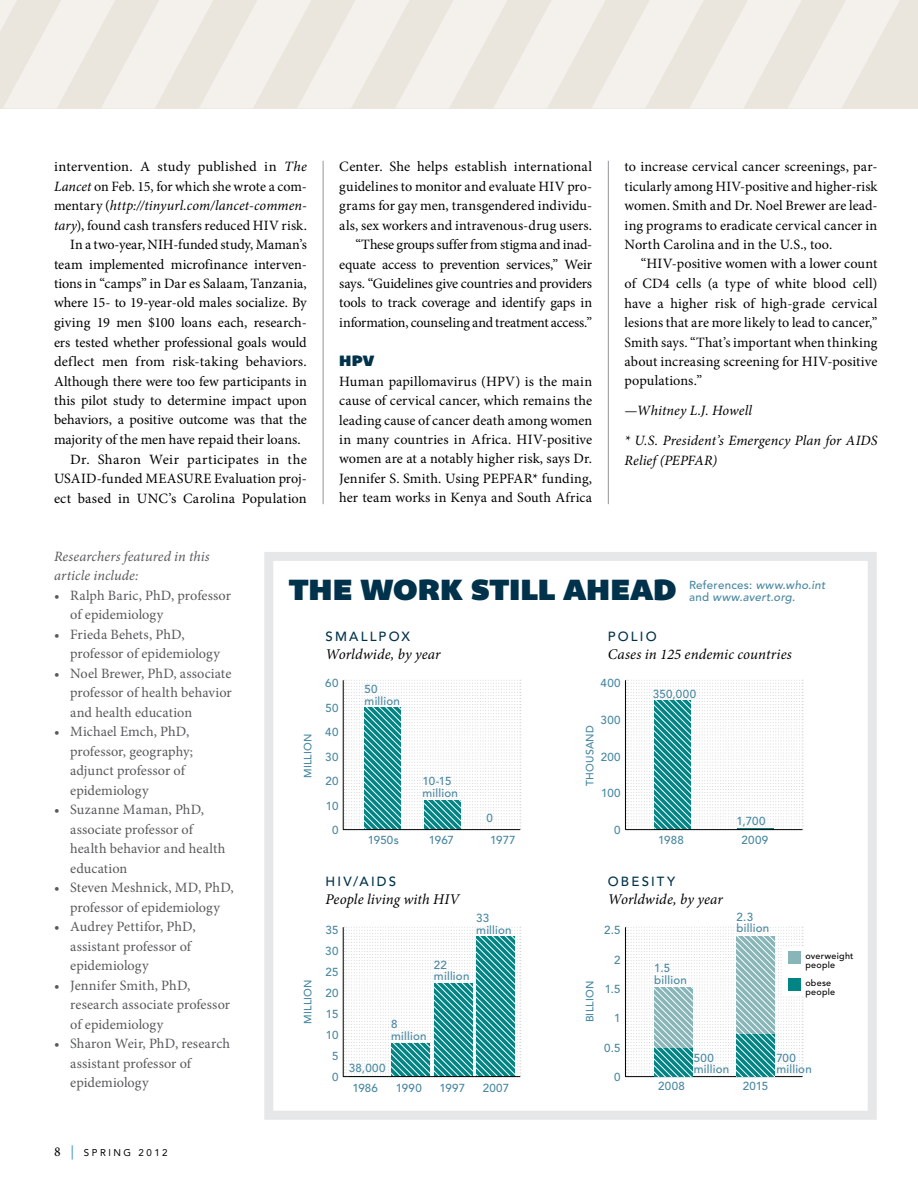
<style>
.page{position:relative;width:918px;height:1188px;background:#fff}
.page>*{position:absolute;margin:0;border:0;box-sizing:border-box;transform-origin:0 0}
.t1{font:30px "Bemio";color:#00324b}
.t2{font:15.3px "Bemio";color:#00324b}
.t3{font:italic 14.85px "Minion Pro";letter-spacing:.005em;color:#000}
.t4{font:14.25px/19.5px "Minion Pro";letter-spacing:.005em;color:#000;text-align:justify}
.t5{font:14.25px/19.5px "Minion Pro";letter-spacing:.005em;color:#58595b}
.t6{font:italic 14.25px/30px "Minion Pro";letter-spacing:.005em;color:#000}
.t7{font:italic 14.25px/19.5px "Minion Pro";letter-spacing:.005em;color:#58595b}
.t8{font:500 13.2px "Avenir";letter-spacing:.16em;color:#00324b}
.t9{font:500 11.55px/11.6px "Avenir";letter-spacing:.02em;color:#4787a1}
.t10{font:italic 500 11.55px/12px "Avenir";letter-spacing:.025em;color:#4787a1}
.t11{font:500 10.5px "Avenir";letter-spacing:.02em;color:#4787a1}
.t12{font:9.75px "Avenir";letter-spacing:.25em;color:#000}
.t13{font:500 9px/9px "Avenir";letter-spacing:.03em;color:#000}
.s1{font-style:italic}
.s2{font-style:normal}
.s3{font-family:"Minion Pro";font-size:14.25px}
.s4{font-family:"Minion Pro";font-weight:600;font-size:14.25px;color:#56a0d3}
</style>
<div class="page">
<div style="left:264px;top:552px;width:613px;height:568px;border:9px solid #e6e7e8"></div>
<hr style="left:608px;top:161px;width:1px;height:343px;background:#939598">
<hr style="left:323px;top:161px;width:1px;height:343px;background:#939598">
<svg style="left:0;top:0;width:907px;height:108px;background:#efebe6"></svg>
<svg style="left:344px;top:680px;width:177px;height:151px"></svg>
<hr style="left:343px;top:680px;width:1px;height:150px;background:#000">
<hr style="left:343px;top:829px;width:177px;height:1px;background:#000">
<hr style="left:625px;top:680px;width:1px;height:150px;background:#000">
<hr style="left:343px;top:927px;width:1px;height:150px;background:#000">
<hr style="left:625px;top:927px;width:1px;height:150px;background:#000">
<svg style="left:626px;top:680px;width:177px;height:150px"></svg>
<hr style="left:625px;top:829px;width:177px;height:1px;background:#000">
<svg style="left:344px;top:927px;width:177px;height:150px"></svg>
<hr style="left:343px;top:1076px;width:177px;height:1px;background:#000">
<svg style="left:626px;top:927px;width:177px;height:150px"></svg>
<div style="left:783px;top:947px;width:23px;height:48px;background:#fff"></div>
<div style="left:788px;top:951px;width:13px;height:13px;background:#88b5b7"></div>
<div style="left:788px;top:978px;width:13px;height:12px;background:#008484"></div>
<p class="t4" style="left:54px;top:157px;width:254px">intervention. A study published in <span class="s1">The</span></p>
<p class="t4" style="left:54px;top:176px;width:254px"><span class="s1">Lancet</span> on Feb. 15, for which she wrote a com-</p>
<p class="t6" style="left:54px;top:190px;width:254px"><span class="s2">mentary (</span>http://tinyurl.com/lancet-commen-</p>
<p class="t4" style="left:54px;top:215px;width:254px"><span class="s1">tary</span>), found cash transfers reduced HIV risk.</p>
<p class="t4" style="left:70px;top:235px;width:238px">In a two-year, NIH-funded study, Maman’s</p>
<p class="t4" style="left:54px;top:254px;width:254px">team implemented microfinance interven-</p>
<p class="t4" style="left:54px;top:274px;width:254px">tions in “camps” in Dar es Salaam, Tanzania,</p>
<p class="t4" style="left:54px;top:293px;width:255px">where 15- to 19-year-old males socialize. By</p>
<p class="t4" style="left:54px;top:313px;width:254px">giving 19 men $100 loans each, research-</p>
<p class="t4" style="left:54px;top:332px;width:254px">ers tested whether professional goals would</p>
<p class="t4" style="left:54px;top:352px;width:254px">deflect men from risk-taking behaviors.</p>
<p class="t4" style="left:54px;top:371px;width:254px">Although there were too few participants in</p>
<p class="t4" style="left:54px;top:391px;width:254px">this pilot study to determine impact upon</p>
<p class="t4" style="left:54px;top:410px;width:254px">behaviors, a positive outcome was that the</p>
<p class="t4" style="left:54px;top:430px;width:248px">majority of the men have repaid their loans.</p>
<p class="t4" style="left:70px;top:449px;width:238px">Dr. Sharon Weir participates in the</p>
<p class="t4" style="left:54px;top:469px;width:254px">USAID-funded MEASURE Evaluation proj-</p>
<p class="t4" style="left:54px;top:488px;width:254px">ect based in UNC’s Carolina Population</p>
<p class="t4" style="left:339px;top:157px;width:254px;text-align:right">Center. She helps establish international guidelines to monitor and evaluate HIV pro&shy;grams for gay men, transgendered individu&shy;als, sex workers and intravenous-drug users. “These groups suffer from stigma and inad&shy;equate access to prevention services,” Weir says. “Guidelines give countries and providers tools to track coverage and identify gaps in information, counseling and treatment access.”</p>
<p class="t2" style="left:339px;top:349px;width:36px">HPV</p>
<p class="t4" style="left:339px;top:371px;width:254px">Human papillomavirus (HPV) is the main cause of cervical cancer, which remains the leading cause of cancer death among women in many countries in Africa. HIV-positive women are at a notably higher risk, says Dr.<br>Jennifer S. Smith. Using PEPFAR* funding, her team works in Kenya and South Africa</p>
<p class="t4" style="left:625px;top:157px;width:255px">to increase cervical cancer screenings, par&shy;ticularly among HIV-positive and higher-risk women. Smith and Dr. Noel Brewer are lead&shy;ing programs to eradicate cervical cancer in North Carolina and in the U.S., too.</p>
<p class="t4" style="left:625px;top:254px;width:254px;text-indent:16px">“HIV-positive women with a lower count of CD4 cells (a type of white blood cell) have a higher risk of high-grade cervical lesions that are more likely to lead to cancer,” Smith says. “That’s important when thinking about increasing screening for HIV-positive populations.”</p>
<p class="t6" style="left:625px;top:396px;width:254px">—Whitney L.J. Howell<br>* U.S. President’s Emergency Plan for AIDS</p>
<p class="t6" style="left:625px;top:445px;width:94px">Relief (PEPFAR)</p>
<p class="t7" style="left:54px;top:547px;width:157px">Researchers featured in this article include:</p>
<p class="t5" style="left:70px;top:586px;width:162px;text-indent:-16px">• Ralph Baric, PhD, professor of epidemiology</p>
<p class="t5" style="left:70px;top:625px;width:152px;text-indent:-16px">• Frieda Behets, PhD, professor of epidemiology</p>
<p class="t5" style="left:70px;top:664px;width:163px;text-align:justify;text-indent:-16px">• Noel Brewer, PhD, associate professor of health behavior and health education</p>
<p class="t5" style="left:70px;top:722px;width:125px;text-indent:-16px">• Michael Emch, PhD, professor, geography; adjunct professor of epidemiology</p>
<p class="t5" style="left:70px;top:800px;width:157px;text-indent:-16px">• Suzanne Maman, PhD, associate professor of health behavior and health education</p>
<p class="t5" style="left:54px;top:878px;width:181px;text-align:center">• Steven Meshnick, MD, PhD, professor of epidemiology</p>
<p class="t5" style="left:70px;top:917px;width:127px;text-indent:-16px">• Audrey Pettifor, PhD, assistant professor of epidemiology</p>
<p class="t5" style="left:70px;top:976px;width:161px;text-indent:-16px">• Jennifer Smith, PhD, research associate professor of epidemiology</p>
<p class="t5" style="left:70px;top:1034px;width:161px;text-indent:-16px">• Sharon Weir, PhD, research assistant professor of epidemiology</p>
<p class="t12" style="left:54px;top:1147px;width:115px"><span class="s3">8</span> <span class="s4">|</span> SPRING 2012</p>
<h1 class="t1" style="left:289px;top:566px;width:389px">THE WORK STILL AHEAD</h1>
<p class="t8" style="left:326px;top:629px;width:12px">smallp</p>
<p class="t8" style="left:389px;top:629px;width:23px">ox</p>
<p class="t3" style="left:326px;top:644px;width:117px">Worldwide, by year</p>
<p class="t9" style="left:325px;top:671px;width:15px;line-height:24.5px;text-align:center">60<br>50<br>40<br>30<br>20<br>10<br>0</p>
<p class="t9" style="left:368px;top:834px;width:33px">1950s</p>
<p class="t9" style="left:429px;top:834px;width:27px">1967</p>
<p class="t9" style="left:490px;top:834px;width:27px">1977</p>
<p class="t10" style="left:689px;top:579px;width:138px"><span class="s2">References:</span> www.who.int <span class="s2">and</span> www.avert.org<span class="s2">.</span></p>
<p class="t8" style="left:608px;top:629px;width:50px">Pol io</p>
<p class="t3" style="left:608px;top:644px;width:186px">Cases in 125 endemic countries</p>
<p class="t9" style="left:601px;top:678px;width:22px">400</p>
<p class="t9" style="left:601px;top:715px;width:22px">300</p>
<p class="t9" style="left:601px;top:751px;width:21px">200</p>
<p class="t9" style="left:601px;top:788px;width:21px">100</p>
<p class="t9" style="left:614px;top:825px;width:8px">0</p>
<p class="t9" style="left:658px;top:834px;width:27px">1988</p>
<p class="t9" style="left:742px;top:834px;width:28px">2009</p>
<p class="t9" style="left:365px;top:683px;width:37px">50 million</p>
<p class="t9" style="left:653px;top:688px;width:45px">350,000</p>
<p class="t11" style="left:584px;top:786px;width:61px;rotate:-90deg">thousand</p>
<p class="t11" style="left:302px;top:778px;width:44px;rotate:-90deg">m illion</p>
<p class="t9" style="left:423px;top:776px;width:37px">10-15 million</p>
<p class="t9" style="left:487px;top:812px;width:8px">0</p>
<p class="t9" style="left:737px;top:815px;width:30px">1,700</p>
<p class="t8" style="left:326px;top:874px;width:62px">hiv/a ids</p>
<p class="t3" style="left:326px;top:889px;width:136px">People living with HIV</p>
<p class="t9" style="left:325px;top:920px;width:15px;line-height:21px;text-align:center">35<br>30<br>25<br>20<br>15<br>10<br>5<br>0</p>
<p class="t9" style="left:352px;top:1083px;width:27px">1986</p>
<p class="t9" style="left:396px;top:1083px;width:27px">1990</p>
<p class="t9" style="left:439px;top:1083px;width:27px">1997</p>
<p class="t9" style="left:483px;top:1083px;width:28px">2007</p>
<p class="t8" style="left:608px;top:874px;width:53px">OBESITY</p>
<p class="t3" style="left:608px;top:889px;width:117px">Worldwide, by year</p>
<p class="t9" style="left:604px;top:925px;width:18px">2.5</p>
<p class="t9" style="left:614px;top:954px;width:8px">2</p>
<p class="t9" style="left:605px;top:984px;width:17px">1.5</p>
<p class="t9" style="left:614px;top:1013px;width:8px">1</p>
<p class="t9" style="left:604px;top:1042px;width:18px">0.5</p>
<p class="t9" style="left:614px;top:1072px;width:8px">0</p>
<p class="t9" style="left:737px;top:911px;width:34px">2.3 billion</p>
<p class="t9" style="left:476px;top:913px;width:37px">33 million</p>
<p class="t13" style="left:805px;top:952px;width:50px">overweight people</p>
<p class="t13" style="left:805px;top:979px;width:31px">obese people</p>
<p class="t9" style="left:434px;top:959px;width:37px">22 million</p>
<p class="t9" style="left:654px;top:963px;width:34px">1.5 billion</p>
<p class="t11" style="left:302px;top:1024px;width:44px;rotate:-90deg">m illion</p>
<p class="t11" style="left:584px;top:1022px;width:41px;rotate:-90deg">billion</p>
<p class="t9" style="left:391px;top:1019px;width:37px">8 million</p>
<p class="t9" style="left:694px;top:1052px;width:37px">500 million</p>
<p class="t9" style="left:776px;top:1052px;width:37px">700 million</p>
<p class="t9" style="left:349px;top:1063px;width:38px">38,000</p>
<p class="t9" style="left:658px;top:1081px;width:28px">2008</p>
<p class="t9" style="left:743px;top:1081px;width:27px">2015</p>
</div>
